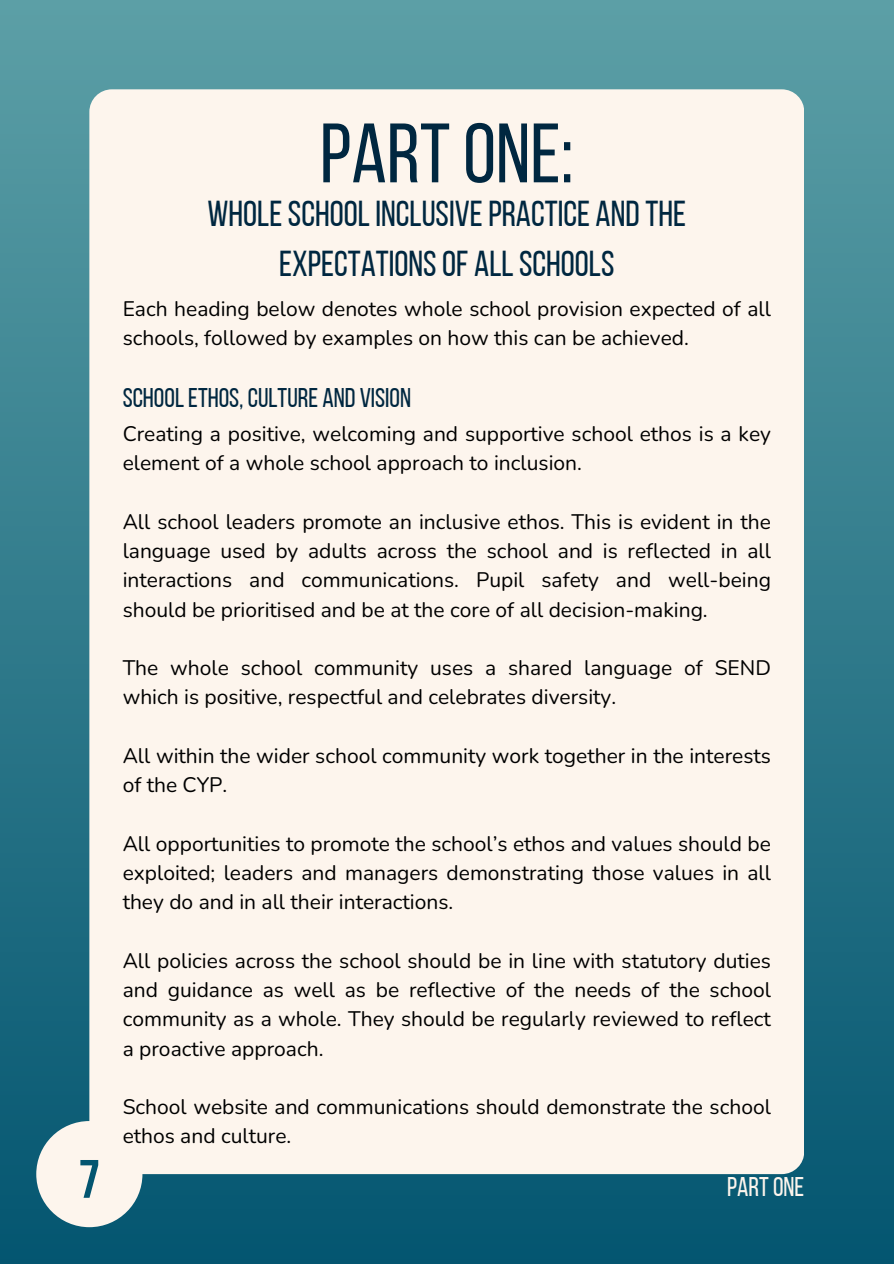
<style>
.page{position:relative;width:894px;height:1264px;background:#fff}
.page>*{position:absolute;margin:0;border:0;box-sizing:border-box;transform-origin:0 0}
.t1{font:84px "Bebas Neue";color:#002740}
.t2{font:700 54px "Bebas Neue";color:#035570}
.t3{font:36px/49.5px "Bebas Neue";color:#002740;text-align:center}
.t4{font:27px "Bebas Neue";color:#002740}
.t5{font:27px "Bebas Neue";color:#fdf5ed}
.t6{font:21px/29.2px "Nunito";color:#000}
</style>
<div class="page">
<div style="left:0;top:0;width:893px;height:1263px;background:linear-gradient(to bottom,#5c9fa6,#045670)"></div>
<div style="left:89px;top:89px;width:715px;height:1085px;background:#fdf5ed;border-radius:22px"></div>
<div style="left:36px;top:1120px;width:106px;height:107px;background:#fdf5ed;border-radius:50%"></div>
<h1 class="t2" style="left:79px;top:1157px;width:23px">7</h1>
<h2 class="t1" style="left:320px;top:119px;width:255px">PARTONE:</h2>
<p class="t3" style="left:207px;top:193px;width:480px">WHOLESCHOOLINCLUSIVEPRACTICE ANDTHE<br>EXPECTATIONSOF ALLSCHOOLS</p>
<p class="t6" style="left:123px;top:294px;width:649px">Each heading below denotes whole school provision expected of all schools, followed by examples on how this can be achieved.</p>
<p class="t4" style="left:123px;top:387px;width:290px">SCHOOLETHOS, CULTURE AND VISION</p>
<p class="t6" style="left:123px;top:419px;width:649px">Creating a positive, welcoming and supportive school ethos is a key element of a whole school approach to inclusion.</p>
<p class="t6" style="left:123px;top:507px;width:649px;text-align:justify">All school leaders promote an inclusive ethos. This is evident in the language used by adults across the school and is reflected in all interactions and communications. Pupil safety and well-being should be prioritised and be at the core of all decision-making.</p>
<p class="t6" style="left:123px;top:653px;width:649px">The whole school community uses a shared language of SEND which is positive, respectful and celebrates diversity.</p>
<p class="t6" style="left:123px;top:741px;width:649px">All within the wider school community work together in the interests of the CYP.</p>
<p class="t6" style="left:123px;top:829px;width:649px;text-align:justify">All opportunities to promote the school’s ethos and values should be exploited; leaders and managers demonstrating those values in all they do and in all their interactions.</p>
<p class="t6" style="left:123px;top:946px;width:649px;text-align:justify">All policies across the school should be in line with statutory duties and guidance as well as be reflective of the needs of the school community as a whole. They should be regularly reviewed to reflect a proactive approach.</p>
<p class="t6" style="left:123px;top:1092px;width:649px">School website and communications should demonstrate the school ethos and culture.</p>
<h3 class="t5" style="left:726px;top:1175px;width:79px">PARTONE</h3>
</div>
